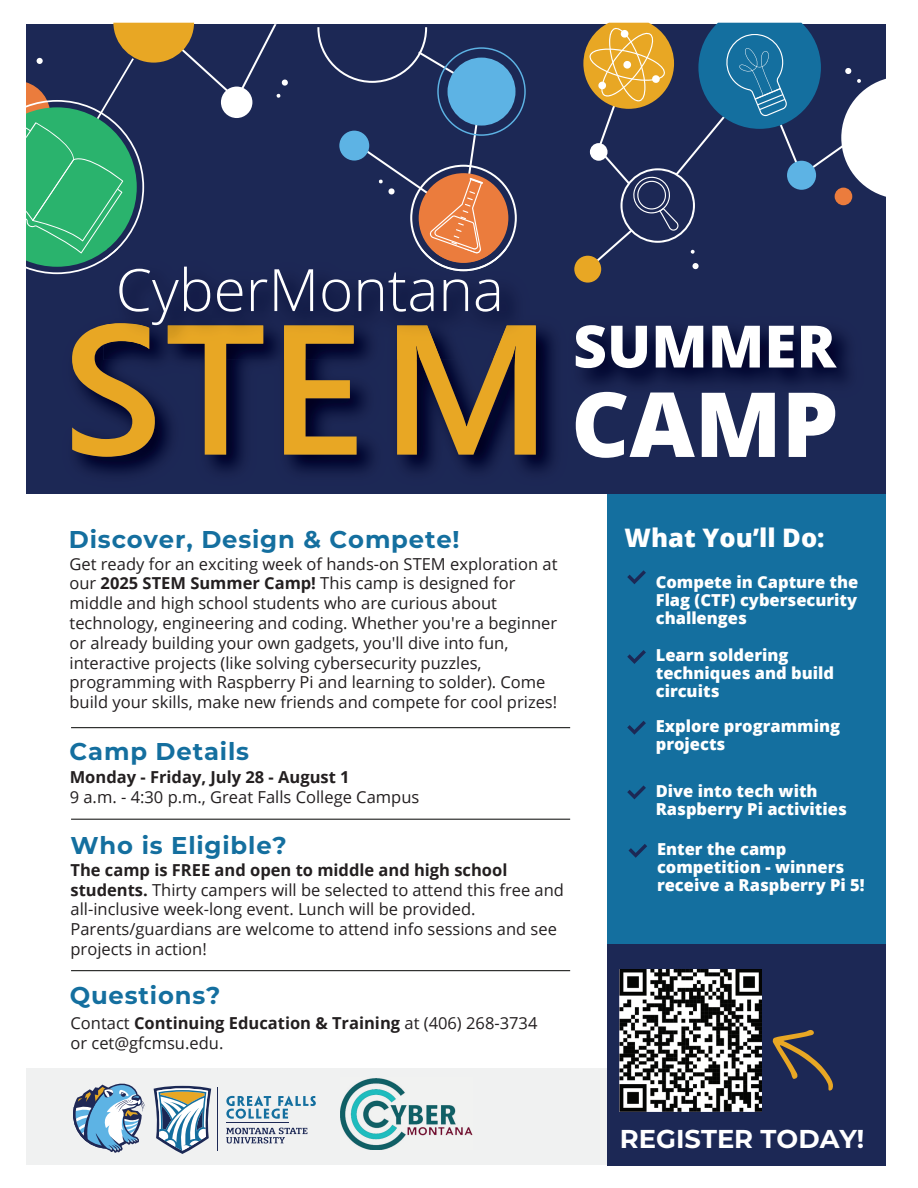
<style>
.page{position:relative;width:918px;height:1188px;background:#fff}
.page>*{position:absolute;margin:0;border:0;box-sizing:border-box;transform-origin:0 0}
.t1{font:800 89.85px "Open Sans";color:#fff}
.t2{font:300 58.5px "Open Sans";color:#fff}
.t3{font:800 58.5px "Open Sans";color:#fff}
.t4{font:700 25.8px "Montserrat";color:#fff}
.t5{font:800 25.5px "Open Sans";color:#fff}
.t6{font:700 24.3px "Montserrat";letter-spacing:.035em;color:#146f9f}
.t7{font:16.5px/19.8px "Open Sans";color:#231f20}
.t8{font:800 16.5px/18px "Open Sans";color:#fff}
.t9{font:700 16.5px "Open Sans";color:#231f20}
.s1{font-weight:700}
</style>
<div class="page">
<div style="left:26px;top:1069px;width:858px;height:96px;background:#f0f1f1"></div>
<div style="left:608px;top:939px;width:278px;height:226px;background:#1c2855"></div>
<div style="left:608px;top:494px;width:278px;height:449px;background:#146f9f"></div>
<div style="left:26px;top:24px;width:860px;height:470px;background:#1c2855"></div>
<svg style="left:72px;top:325px;width:83px;height:132px"></svg>
<svg style="left:168px;top:360px;width:95px;height:95px"></svg>
<svg style="left:284px;top:360px;width:73px;height:95px"></svg>
<svg style="left:397px;top:360px;width:139px;height:95px"></svg>
<div style="left:574px;top:256px;width:27px;height:27px;background:#e8a724;border-radius:50%"></div>
<svg style="left:583px;top:23px;width:303px;height:247px"></svg>
<hr style="left:218px;top:1087px;width:1px;height:63px;background:#1c2855">
<hr style="left:227px;top:1123px;width:62px;height:1px;background:#1c2855">
<svg style="left:154px;top:1086px;width:57px;height:68px"></svg>
<svg style="left:226px;top:1128px;width:81px;height:15px"></svg>
<svg style="left:226px;top:1096px;width:90px;height:23px"></svg>
<svg style="left:73px;top:1083px;width:72px;height:70px"></svg>
<img style="left:340px;top:1078px;width:133px;height:72px">
<img style="left:620px;top:969px;width:142px;height:142px">
<hr style="left:71px;top:727px;width:499px;height:1px;background:#040503">
<hr style="left:71px;top:819px;width:499px;height:1px;background:#040503">
<svg style="left:627px;top:570px;width:19px;height:14px"></svg>
<svg style="left:627px;top:650px;width:19px;height:14px"></svg>
<svg style="left:627px;top:721px;width:19px;height:14px"></svg>
<svg style="left:627px;top:785px;width:19px;height:14px"></svg>
<svg style="left:629px;top:844px;width:18px;height:14px"></svg>
<svg style="left:772px;top:1030px;width:61px;height:61px"></svg>
<img style="left:104px;top:271px;width:433px;height:89px">
<img style="left:104px;top:323px;width:45px;height:26px">
<img style="left:168px;top:325px;width:95px;height:35px">
<img style="left:284px;top:325px;width:70px;height:35px">
<img style="left:397px;top:325px;width:139px;height:35px">
<svg style="left:317px;top:27px;width:209px;height:244px"></svg>
<svg style="left:26px;top:23px;width:262px;height:251px"></svg>
<hr style="left:71px;top:970px;width:499px;height:1px;background:#040503">
<h2 class="t2" style="left:116px;top:250px;width:390px">CyberMontana</h2>
<h2 class="t3" style="left:573px;top:302px;width:264px">SUMMER</h2>
<h1 class="t1" style="left:571px;top:356px;width:269px">CAMP</h1>
<h3 class="t6" style="left:69px;top:522px;width:392px">Discover, Design &amp; Compete!</h3>
<p class="t7" style="left:70px;top:553px;width:490px">Get ready for an exciting week of hands-on STEM exploration at our <span class="s1">2025 STEM Summer Camp!</span> This camp is designed for middle and high school students who are curious about technology, engineering and coding. Whether you're a beginner or already building your own gadgets, you'll dive into fun, interactive projects (like solving cybersecurity puzzles, programming with Raspberry Pi and learning to solder). Come build your skills, make new friends and compete for cool prizes!</p>
<h3 class="t6" style="left:70px;top:734px;width:181px">Camp Details</h3>
<p class="t9" style="left:70px;top:766px;width:281px">Monday - Friday, July 28 - August 1</p>
<p class="t7" style="left:70px;top:787px;width:351px">9 a.m. - 4:30 p.m., Great Falls College Campus</p>
<h3 class="t6" style="left:71px;top:828px;width:218px">Who is Eligible?</h3>
<p class="t7" style="left:71px;top:859px;width:495px"><span class="s1">The camp is FREE and open to middle and high school students.</span> Thirty campers will be selected to attend this free and all-inclusive week-long event. Lunch will be provided.<br>Parents/guardians are welcome to attend info sessions and see projects in action!</p>
<h3 class="t6" style="left:70px;top:978px;width:152px">Questions?</h3>
<p class="t7" style="left:71px;top:1012px;width:468px">Contact <span class="s1">Continuing Education &amp; Training</span> at (406) 268-3734 or cet@gfcmsu.edu.</p>
<h3 class="t5" style="left:625px;top:518px;width:202px">What You’ll Do:</h3>
<p class="t8" style="left:656px;top:572px;width:204px;text-align:justify">Compete in Capture the Flag (CTF) cybersecurity challenges</p>
<p class="t8" style="left:656px;top:645px;width:180px">Learn soldering techniques and build circuits</p>
<p class="t8" style="left:656px;top:716px;width:186px">Explore programming projects</p>
<p class="t8" style="left:656px;top:781px;width:193px">Dive into tech with<br>Raspberry Pi activities</p>
<p class="t8" style="left:657px;top:839px;width:209px">Enter the camp competition - winners receive a Raspberry Pi 5!</p>
<h3 class="t4" style="left:620px;top:1120px;width:246px">REGISTER TODAY!</h3>
</div>
